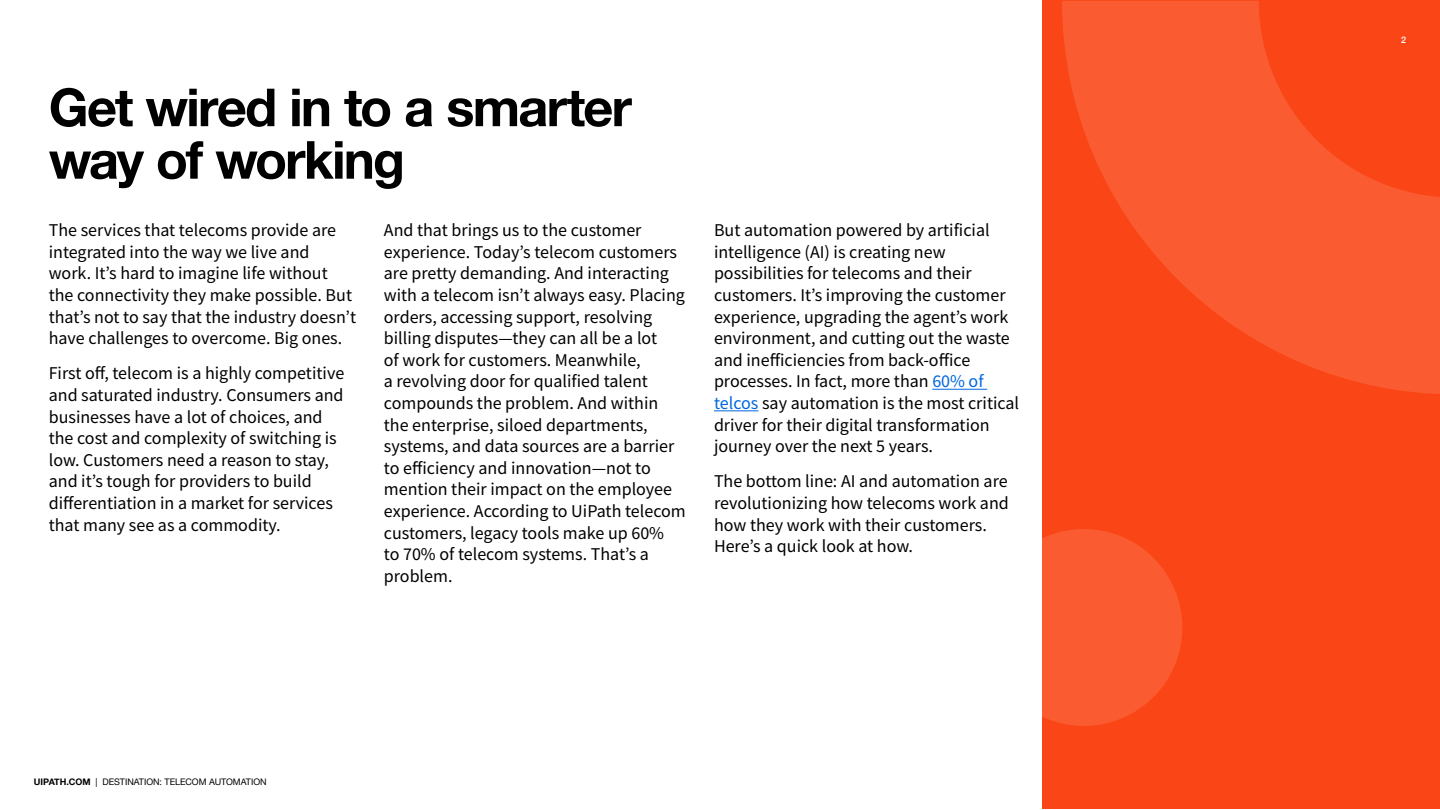
<style>
.page{position:relative;width:1440px;height:810px;background:#fff}
.page>*{position:absolute;margin:0;border:0;box-sizing:border-box;transform-origin:0 0}
.t1{font:700 52.5px/52.5px "Helvetica Neue";letter-spacing:-.035em;color:#000}
.t2{font:18px/21.6px "Source Sans Pro";color:#000}
.t3{font:9px "Helvetica Neue";letter-spacing:-.005em;color:#000}
.t4{font:500 9px "Helvetica Neue";color:#fff}
.s1{color:#0067df}
.s2{font-weight:700}
</style>
<div class="page">
<div style="left:1042px;top:1px;width:398px;height:808px;background:#fa4616"></div>
<svg style="left:985px;top:529px;width:197px;height:197px;fill:#fa5b31"></svg>
<svg style="left:1062px;top:1px;width:378px;height:393px;fill:#fa5b31"></svg>
<hr style="left:932px;top:389px;width:55px;height:1px;background:#0067df">
<hr style="left:714px;top:410px;width:44px;height:1px;background:#0067df">
<h1 class="t1" style="left:49px;top:83px;width:585px">Get wired in to a smarter way of working</h1>
<p class="t2" style="left:49px;top:219px;width:309px">The services that telecoms provide are integrated into the way we live and work. It’s hard to imagine life without the connectivity they make possible. But that’s not to say that the industry doesn’t have challenges to overcome. Big ones.</p>
<p class="t2" style="left:49px;top:362px;width:297px">First off, telecom is a highly competitive and saturated industry. Consumers and businesses have a lot of choices, and the cost and complexity of switching is low. Customers need a reason to stay, and it’s tough for providers to build differentiation in a market for services that many see as a commodity.</p>
<p class="t2" style="left:384px;top:219px;width:303px">And that brings us to the customer experience. Today’s telecom customers are pretty demanding. And interacting with a telecom isn’t always easy. Placing orders, accessing support, resolving billing disputes—they can all be a lot<br>of work for customers. Meanwhile,<br>a revolving door for qualified talent compounds the problem. And within the enterprise, siloed departments, systems, and data sources are a barrier to efficiency and innovation—not to mention their impact on the employee experience. According to UiPath telecom customers, legacy tools make up 60%<br>to 70% of telecom systems. That’s a problem.</p>
<p class="t2" style="left:714px;top:219px;width:307px">But automation powered by artificial intelligence (AI) is creating new possibilities for telecoms and their customers. It’s improving the customer experience, upgrading the agent’s work environment, and cutting out the waste and inefficiencies from back-office processes. In fact, more than <span class="s1">60% of telcos</span> say automation is the most critical driver for their digital transformation journey over the next 5 years.</p>
<p class="t2" style="left:714px;top:470px;width:296px">The bottom line: AI and automation are revolutionizing how telecoms work and how they work with their customers.<br>Here’s a quick look at how.</p>
<p class="t3" style="left:34px;top:775px;width:234px"><span class="s2">UIPATH.COM</span> | DESTINATION: TELECOM AUTOMATION</p>
<p class="t4" style="left:1401px;top:33px;width:7px">2</p>
</div>
